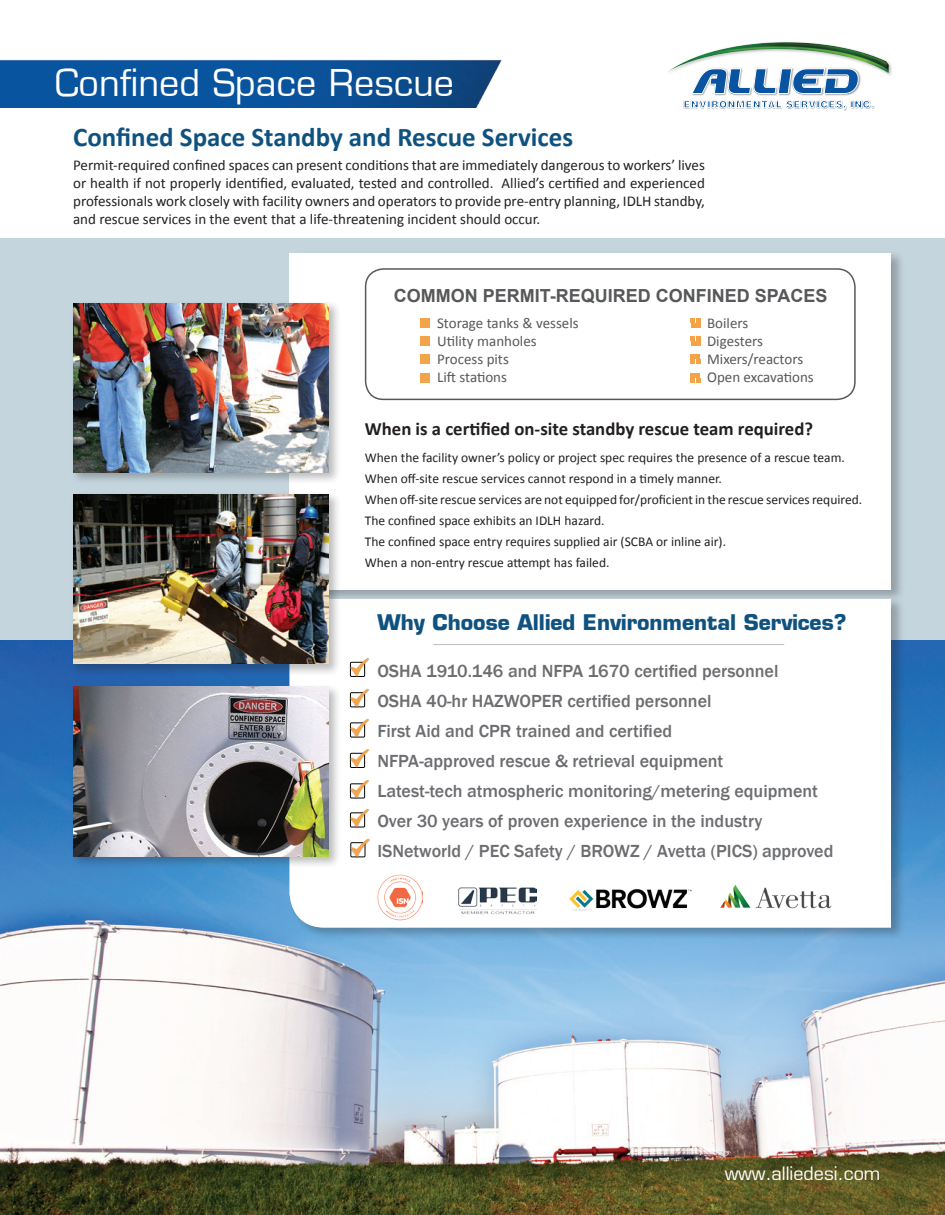
<style>
.page{position:relative;width:945px;height:1215px;background:#fff}
.page>*{position:absolute;margin:0;border:0;box-sizing:border-box;transform-origin:0 0}
.t1{font:36px "Eurostile";color:#fff}
.t2{font:31.05px "Doo M";color:#0854a0}
.t3{font:700 27px "Calibri";color:#0f5280}
.t4{font:700 21px "Eurostile";color:#0f5280}
.t5{font:700 18.75px "Calibri";color:#231f20}
.t6{font:500 18px/30px "Franklin Gothic";color:#6c6d70}
.t7{font:700 18px "Arial";color:#57585a}
.t8{font:18px "Eurostile";color:#fff}
.t9{font:15px/18px "Calibri";color:#231f20;text-align:justify}
.t10{font:15px "Calibri";color:#57585a}
.t11{font:13.5px/21px "Calibri";color:#231f20}
.t12{font:900 9.6px "Helvetica";letter-spacing:.04em;color:#0854a0}
</style>
<div class="page">
<img style="left:0;top:640px;width:945px;height:575px">
<div style="left:0;top:238px;width:945px;height:402px;background:#c5d5de"></div>
<div style="left:289px;top:250px;width:616px;height:352px;background:#231f20;opacity:.3"></div>
<div style="left:289px;top:253px;width:602px;height:337px;background:#fff"></div>
<div style="left:70px;top:300px;width:271px;height:185px;background:#231f20;opacity:.3"></div>
<img style="left:73px;top:303px;width:256px;height:170px">
<img style="left:0;top:60px;width:502px;height:48px">
<img style="left:668px;top:42px;width:221px;height:31px">
<img style="left:689px;top:64px;width:177px;height:32px">
<svg style="left:691px;top:68px;width:169px;height:26px"></svg>
<img style="left:683px;top:100px;width:192px;height:11px">
<svg style="left:684px;top:100px;width:189px;height:10px"></svg>
<div style="left:289px;top:596px;width:616px;height:344px;background:#231f20;opacity:.3"></div>
<svg style="left:289px;top:599px;width:602px;height:329px"></svg>
<img style="left:459px;top:886px;width:77px;height:35px">
<img style="left:569px;top:884px;width:123px;height:40px">
<img style="left:377px;top:875px;width:45px;height:58px">
<img style="left:349px;top:718px;width:21px;height:20px">
<svg style="left:350px;top:719px;width:19px;height:18px"></svg>
<img style="left:349px;top:749px;width:21px;height:20px">
<svg style="left:350px;top:750px;width:19px;height:18px"></svg>
<img style="left:349px;top:779px;width:21px;height:20px">
<svg style="left:350px;top:780px;width:19px;height:18px"></svg>
<img style="left:349px;top:808px;width:21px;height:20px">
<svg style="left:350px;top:809px;width:19px;height:18px"></svg>
<hr style="left:433px;top:644px;width:351px;height:1px;background:#bcbdc0">
<div style="left:71px;top:684px;width:270px;height:185px;background:#231f20;opacity:.3"></div>
<img style="left:73px;top:687px;width:256px;height:169px">
<svg style="left:421px;top:318px;width:9px;height:10px"></svg>
<svg style="left:421px;top:336px;width:9px;height:9px"></svg>
<svg style="left:421px;top:354px;width:9px;height:10px"></svg>
<svg style="left:421px;top:373px;width:9px;height:10px"></svg>
<svg style="left:691px;top:318px;width:9px;height:10px"></svg>
<svg style="left:691px;top:336px;width:9px;height:9px"></svg>
<svg style="left:691px;top:354px;width:9px;height:10px"></svg>
<svg style="left:691px;top:373px;width:9px;height:10px"></svg>
<div style="left:365px;top:268px;width:491px;height:132px;border:2px solid #57585a;border-radius:18px"></div>
<div style="left:70px;top:491px;width:271px;height:185px;background:#231f20;opacity:.3"></div>
<img style="left:73px;top:494px;width:256px;height:170px">
<img style="left:349px;top:658px;width:21px;height:20px">
<svg style="left:350px;top:659px;width:19px;height:18px"></svg>
<img style="left:349px;top:688px;width:21px;height:20px">
<svg style="left:350px;top:689px;width:19px;height:18px"></svg>
<img style="left:350px;top:838px;width:20px;height:20px">
<svg style="left:351px;top:839px;width:18px;height:18px"></svg>
<img style="left:718px;top:883px;width:116px;height:33px">
<h1 class="t1" style="left:55px;top:61px;width:401px">Confined Space Rescue</h1>
<h2 class="t2" style="left:694px;top:61px;width:173px">ALLIED</h2>
<p class="t12" style="left:683px;top:98px;width:192px">ENVIRONMENTAL SERVICES, INC.</p>
<h3 class="t3" style="left:73px;top:120px;width:502px">Confined Space Standby and Rescue Services</h3>
<p class="t9" style="left:73px;top:156px;width:633px">Permit-required confined spaces can present conditions that are immediately dangerous to workers’ lives or health if not properly identified, evaluated, tested and controlled. Allied’s certified and experienced professionals work closely with facility owners and operators to provide pre-entry planning, IDLH standby, and rescue services in the event that a life-threatening incident should occur.</p>
<p class="t7" style="left:394px;top:283px;width:435px">COMMON PERMIT-REQUIRED CONFINED SPACES</p>
<p class="t10" style="left:437px;top:314px;width:143px">Storage tanks &amp; vessels</p>
<p class="t10" style="left:707px;top:314px;width:43px">Boilers</p>
<p class="t10" style="left:437px;top:332px;width:101px">Utility manholes</p>
<p class="t10" style="left:707px;top:332px;width:57px">Digesters</p>
<p class="t10" style="left:437px;top:350px;width:73px">Process pits</p>
<p class="t10" style="left:707px;top:350px;width:98px">Mixers/reactors</p>
<p class="t10" style="left:437px;top:368px;width:71px">Lift stations</p>
<p class="t10" style="left:707px;top:368px;width:108px">Open excavations</p>
<p class="t5" style="left:365px;top:417px;width:450px">When is a certified on-site standby rescue team required?</p>
<p class="t11" style="left:365px;top:447px;width:499px">When the facility owner’s policy or project spec requires the presence of a rescue team.<br>When off-site rescue services cannot respond in a timely manner.<br>When off-site rescue services are not equipped for/proficient in the rescue services required.<br>The confined space exhibits an IDLH hazard.<br>The confined space entry requires supplied air (SCBA or inline air).<br>When a non-entry rescue attempt has failed.</p>
<h3 class="t4" style="left:378px;top:609px;width:470px">Why Choose Allied Environmental Services?</h3>
<p class="t6" style="left:377px;top:656px;width:458px">OSHA 1910.146 and NFPA 1670 certified personnel<br>OSHA 40-hr HAZWOPER certified personnel<br>First Aid and CPR trained and certified<br>NFPA-approved rescue &amp; retrieval equipment<br>Latest-tech atmospheric monitoring/metering equipment Over 30 years of proven experience in the industry ISNetworld / PEC Safety / BROWZ / Avetta (PICS) approved</p>
<p class="t8" style="left:725px;top:1162px;width:157px">www.alliedesi.com</p>
</div>
